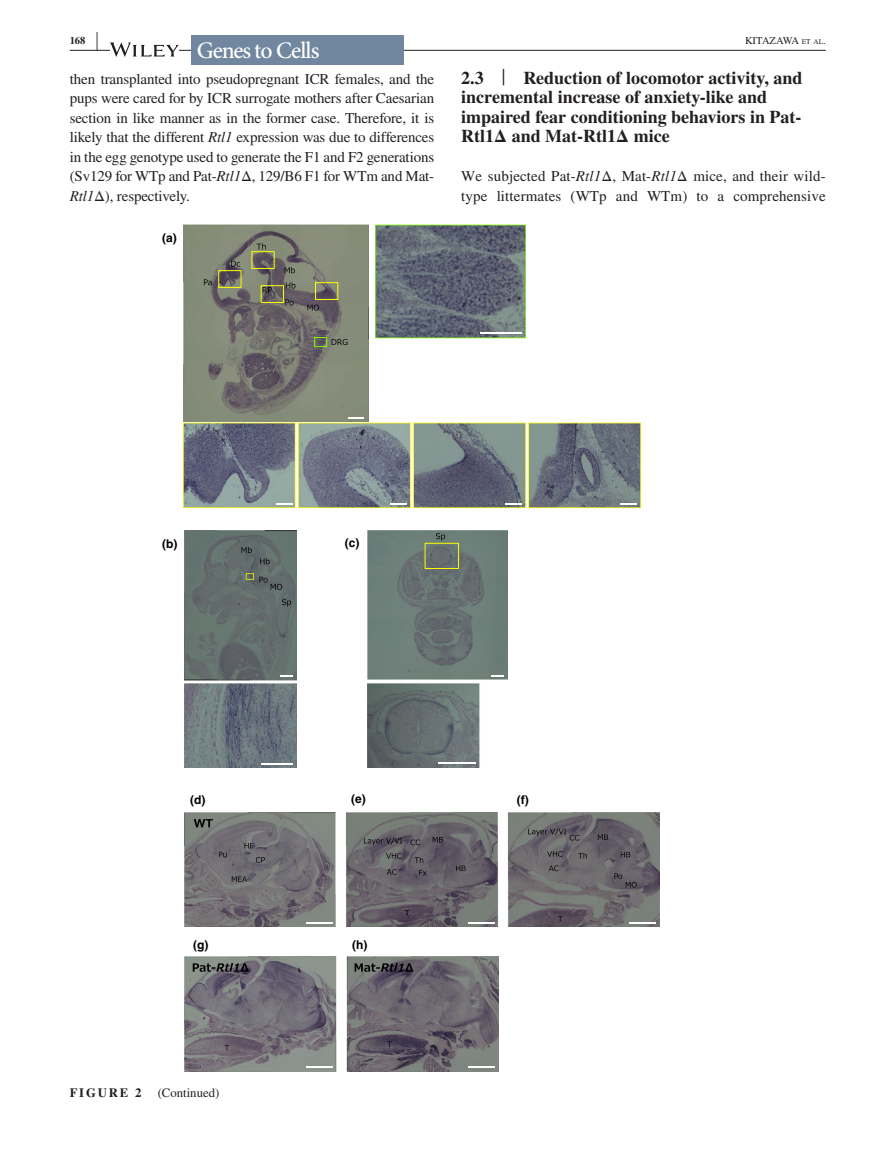
<style>
.page{position:relative;width:893px;height:1174px;background:#fff}
.page>*{position:absolute;margin:0;border:0;box-sizing:border-box;transform-origin:0 0}
.t1{font:700 25.95px "STIX";color:#231f20;scale:.36 1}
.t2{font:500 23.7px "Minion Pro";letter-spacing:-.045em;color:#fff}
.t3{font:700 18px/19.5px "STIX";color:#231f20}
.t4{font:15px/19.5px "STIX";letter-spacing:.01em;color:#231f20;text-align:justify}
.t5{font:12.75px "STIX";color:#231f20}
.t6{font:700 12.75px "STIX";letter-spacing:.14em;color:#231f20}
.t7{font:700 12px "Helvetica";color:#000}
.t8{font:10.5px "STIX";color:#231f20}
.t9{font:700 10.5px "STIX";color:#231f20}
.s1{font-size:7.35px}
.s2{font-style:italic}
.s3{font-weight:400;font-size:23.7px}
</style>
<div class="page">
<hr style="left:70px;top:50px;width:756px;height:1px;background:#231f20">
<svg style="left:110px;top:42px;width:69px;height:15px"></svg>
<div style="left:191px;top:35px;width:213px;height:30px;background:#7187a0"></div>
<img style="left:185px;top:956px;width:313px;height:115px">
<img style="left:185px;top:812px;width:474px;height:114px">
<img style="left:185px;top:531px;width:112px;height:236px">
<img style="left:367px;top:531px;width:140px;height:236px">
<svg style="left:375px;top:224px;width:151px;height:114px;background:#636c74"></svg>
<hr style="left:480px;top:333px;width:42px;height:1px;background:#fff">
<hr style="left:262px;top:762px;width:31px;height:2px;background:#fff">
<hr style="left:438px;top:762px;width:37px;height:2px;background:#fff">
<svg style="left:281px;top:675px;width:12px;height:2px"></svg>
<svg style="left:241px;top:547px;width:11px;height:6px"></svg>
<svg style="left:260px;top:558px;width:10px;height:6px"></svg>
<svg style="left:246px;top:573px;width:36px;height:17px"></svg>
<svg style="left:282px;top:599px;width:9px;height:7px"></svg>
<svg style="left:491px;top:675px;width:13px;height:2px"></svg>
<svg style="left:425px;top:533px;width:34px;height:36px"></svg>
<img style="left:184px;top:225px;width:185px;height:192px">
<svg style="left:183px;top:417px;width:458px;height:91px;background:#7b8386"></svg>
<svg style="left:314px;top:337px;width:34px;height:10px"></svg>
<svg style="left:218px;top:261px;width:24px;height:27px"></svg>
<svg style="left:204px;top:279px;width:8px;height:6px"></svg>
<svg style="left:285px;top:267px;width:10px;height:6px"></svg>
<svg style="left:251px;top:243px;width:24px;height:26px"></svg>
<svg style="left:307px;top:282px;width:31px;height:28px"></svg>
<svg style="left:261px;top:282px;width:34px;height:23px"></svg>
<svg style="left:193px;top:963px;width:56px;height:8px"></svg>
<hr style="left:306px;top:1066px;width:27px;height:2px;background:#fff">
<svg style="left:355px;top:963px;width:58px;height:8px"></svg>
<hr style="left:468px;top:1066px;width:27px;height:2px;background:#fff">
<svg style="left:225px;top:1045px;width:4px;height:5px"></svg>
<svg style="left:387px;top:1041px;width:5px;height:6px"></svg>
<svg style="left:194px;top:819px;width:19px;height:8px"></svg>
<svg style="left:306px;top:922px;width:27px;height:1px"></svg>
<svg style="left:468px;top:922px;width:27px;height:1px"></svg>
<svg style="left:629px;top:922px;width:27px;height:1px"></svg>
<svg style="left:256px;top:857px;width:9px;height:5px"></svg>
<svg style="left:232px;top:876px;width:15px;height:6px"></svg>
<svg style="left:219px;top:851px;width:8px;height:6px"></svg>
<svg style="left:549px;top:865px;width:10px;height:6px"></svg>
<svg style="left:547px;top:851px;width:16px;height:5px"></svg>
<svg style="left:528px;top:828px;width:51px;height:12px"></svg>
<svg style="left:614px;top:873px;width:23px;height:14px"></svg>
<svg style="left:598px;top:834px;width:10px;height:6px"></svg>
<svg style="left:621px;top:851px;width:9px;height:6px"></svg>
<svg style="left:558px;top:916px;width:4px;height:5px"></svg>
<svg style="left:433px;top:837px;width:10px;height:5px"></svg>
<svg style="left:456px;top:865px;width:10px;height:6px"></svg>
<svg style="left:387px;top:869px;width:10px;height:6px"></svg>
<svg style="left:386px;top:853px;width:15px;height:6px"></svg>
<svg style="left:364px;top:837px;width:38px;height:8px"></svg>
<svg style="left:411px;top:839px;width:9px;height:6px"></svg>
<svg style="left:405px;top:910px;width:4px;height:5px"></svg>
<svg style="left:244px;top:843px;width:10px;height:5px"></svg>
<svg style="left:414px;top:857px;width:9px;height:6px"></svg>
<svg style="left:419px;top:870px;width:8px;height:5px"></svg>
<svg style="left:578px;top:852px;width:9px;height:6px"></svg>
<p class="t9" style="left:70px;top:34px;width:17px">168</p>
<h1 class="t1" style="left:96px;top:26px;width:7px">|</h1>
<h2 class="t2" style="left:197px;top:34px;width:124px">Genes to Cells</h2>
<p class="t8" style="left:745px;top:33px;width:82px">KITAZAWA <span class="s1">et al</span>.</p>
<p class="t4" style="left:70px;top:70px;width:366px">then transplanted into pseudopregnant ICR females, and the pups were cared for by ICR surrogate mothers after Caesarian section in like manner as in the former case. Therefore, it is likely that the different <span class="s2">Rtl1</span> expression was due to differences in the egg genotype used to generate the F1 and F2 generations (Sv129 for WTp and Pat-<span class="s2">Rtl1</span>Δ, 129/B6 F1 for WTm and Mat-<span class="s2">Rtl1</span>Δ), respectively.</p>
<p class="t3" style="left:461px;top:68px;width:343px">2.3 <span class="s3">|</span> Reduction of locomotor activity, and incremental increase of anxiety-like and impaired fear conditioning behaviors in Pat-Rtl1Δ and Mat-Rtl1Δ mice</p>
<p class="t4" style="left:461px;top:167px;width:366px">We subjected Pat-<span class="s2">Rtl1</span>Δ, Mat-<span class="s2">Rtl1</span>Δ mice, and their wild&shy;type littermates (WTp and WTm) to a comprehensive</p>
<p class="t7" style="left:162px;top:230px;width:16px">(a)</p>
<p class="t7" style="left:162px;top:536px;width:17px">(b)</p>
<p class="t7" style="left:345px;top:535px;width:16px">(c)</p>
<p class="t7" style="left:190px;top:792px;width:17px">(d)</p>
<p class="t7" style="left:351px;top:791px;width:16px">(e)</p>
<p class="t7" style="left:517px;top:792px;width:13px">(f)</p>
<p class="t7" style="left:193px;top:937px;width:17px">(g)</p>
<p class="t7" style="left:352px;top:937px;width:17px">(h)</p>
<p class="t6" style="left:70px;top:1085px;width:73px">FIGURE 2</p>
<p class="t5" style="left:158px;top:1084px;width:63px">(Continued)</p>
</div>
